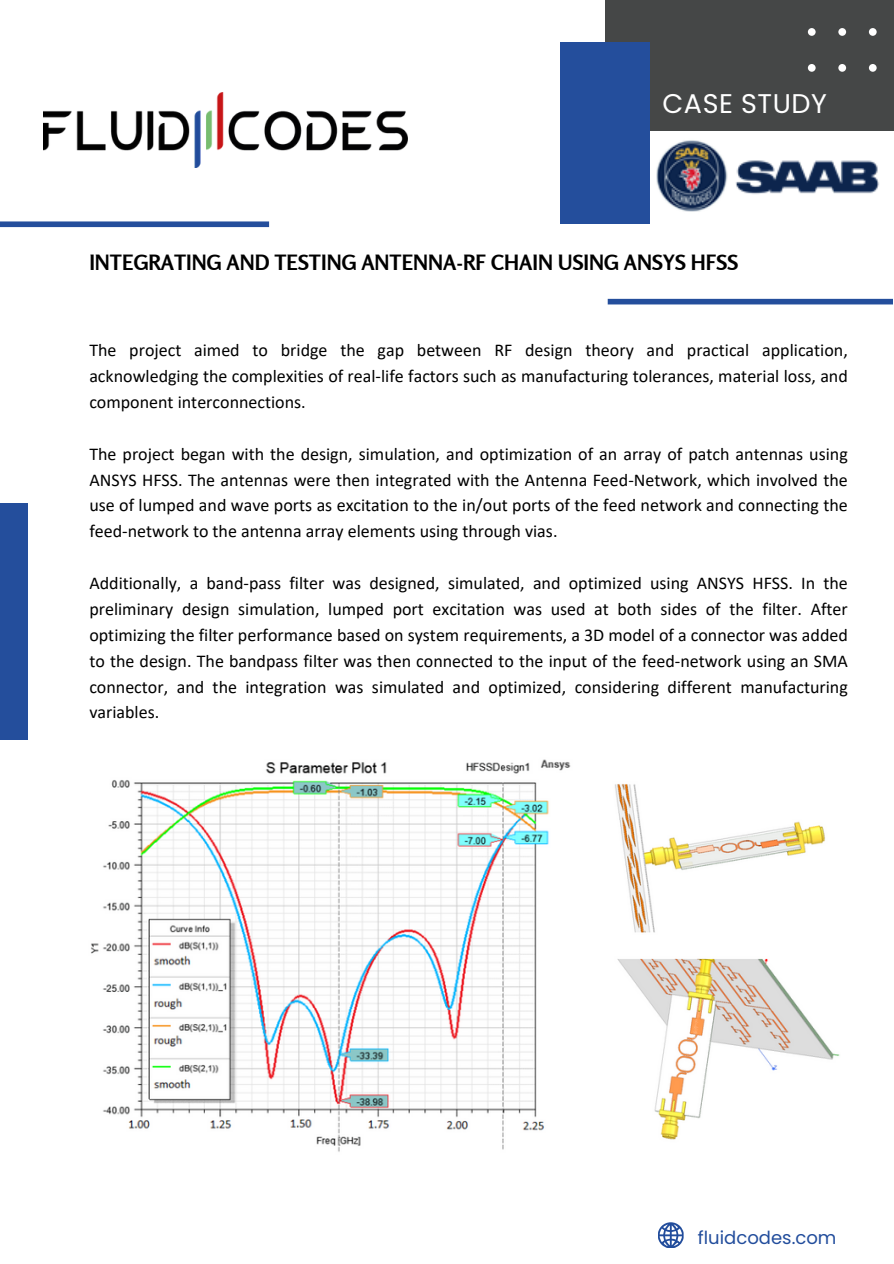
<style>
.page{position:relative;width:894px;height:1264px;background:#fff}
.page>*{position:absolute;margin:0;border:0;box-sizing:border-box;transform-origin:0 0}
.t1{font:27px "Poppins";letter-spacing:.02em;color:#fff}
.t2{font:700 21px "Rosario";color:#000}
.t3{font:18px/25.8px "Calibri";color:#000;text-align:justify}
.t4{font:18px "Poppins";color:#224d9c}
</style>
<div class="page">
<div style="left:0;top:221px;width:269px;height:6px;background:#244e9c"></div>
<div style="left:0;top:503px;width:28px;height:236px;background:#244e9c"></div>
<div style="left:607px;top:299px;width:286px;height:5px;background:#244e9c"></div>
<div style="left:605px;top:0;width:287px;height:131px;background:#454747"></div>
<div style="left:560px;top:43px;width:89px;height:181px;background:#244e9c"></div>
<svg style="left:807px;top:28px;width:69px;height:44px"></svg>
<img style="left:43px;top:93px;width:364px;height:74px">
<svg style="left:658px;top:1222px;width:25px;height:26px"></svg>
<img style="left:656px;top:140px;width:223px;height:72px">
<img style="left:91px;top:759px;width:480px;height:393px">
<img style="left:615px;top:784px;width:210px;height:149px">
<img style="left:617px;top:958px;width:223px;height:182px">
<h1 class="t1" style="left:662px;top:84px;width:166px">CASE STUDY</h1>
<p class="t2" style="left:89px;top:249px;width:650px">INTEGRATING AND TESTING ANTENNA-RF CHAIN USING ANSYS HFSS</p>
<p class="t3" style="left:89px;top:338px;width:759px">The project aimed to bridge the gap between RF design theory and practical application, acknowledging the complexities of real-life factors such as manufacturing tolerances, material loss, and component interconnections.</p>
<p class="t3" style="left:89px;top:442px;width:759px">The project began with the design, simulation, and optimization of an array of patch antennas using ANSYS HFSS. The antennas were then integrated with the Antenna Feed-Network, which involved the use of lumped and wave ports as excitation to the in/out ports of the feed network and connecting the feed-network to the antenna array elements using through vias.</p>
<p class="t3" style="left:89px;top:571px;width:759px">Additionally, a band-pass filter was designed, simulated, and optimized using ANSYS HFSS. In the preliminary design simulation, lumped port excitation was used at both sides of the filter. After optimizing the filter performance based on system requirements, a 3D model of a connector was added to the design. The bandpass filter was then connected to the input of the feed-network using an SMA connector, and the integration was simulated and optimized, considering different manufacturing variables.</p>
<p class="t4" style="left:697px;top:1225px;width:140px">fluidcodes.com</p>
</div>
